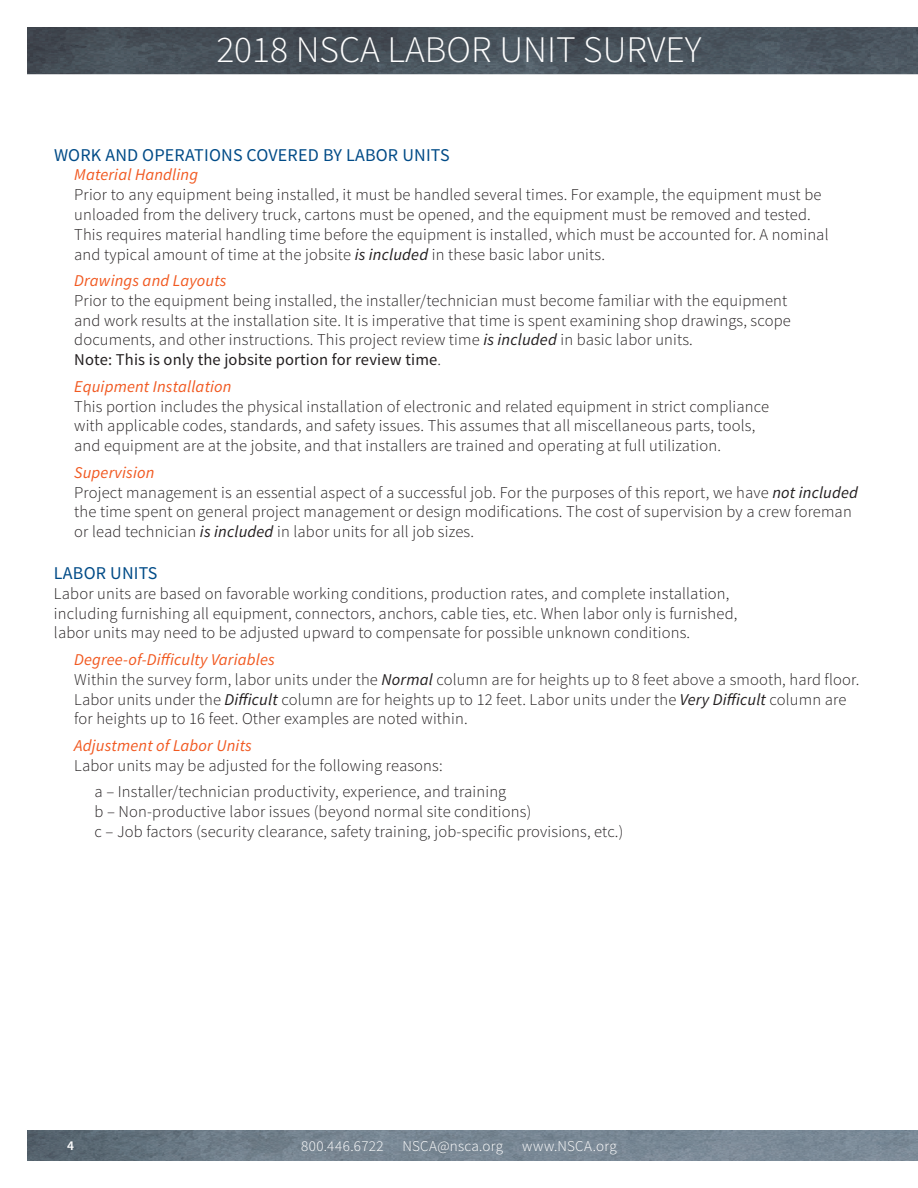
<style>
.page{position:relative;width:918px;height:1188px;background:#fff}
.page>*{position:absolute;margin:0;border:0;box-sizing:border-box;transform-origin:0 0}
.t1{font:300 37.5px "Source Sans Pro";color:#fff}
.t2{font:18px "Source Sans Pro";letter-spacing:.01em;color:#004b87}
.t3{font:300 16.5px/19.8px "Source Sans Pro";letter-spacing:.01em;color:#231f20}
.t4{font:italic 16.5px "Source Sans Pro";letter-spacing:.01em;color:#f15921}
.t5{font:300 15px "Source Sans Pro";letter-spacing:.02em;color:#fff}
.t6{font:600 13.5px "Source Sans Pro";color:#fff}
.s1{font-weight:400;font-style:italic}
.s2{font-weight:400}
.s3{font-weight:400;font-style:italic;color:#f15921}
</style>
<div class="page">
<img style="left:27px;top:27px;width:891px;height:47px">
<img style="left:27px;top:1131px;width:891px;height:30px">
<h1 class="t1" style="left:216px;top:27px;width:487px">2018 NSCA LABOR UNIT SURVEY</h1>
<p class="t2" style="left:54px;top:143px;width:397px">WORK AND OPERATIONS COVERED BY LABOR UNITS</p>
<p class="t4" style="left:74px;top:165px;width:125px">Material Handling</p>
<p class="t3" style="left:74px;top:185px;width:756px">Prior to any equipment being installed, it must be handled several times. For example, the equipment must be unloaded from the delivery truck, cartons must be opened, and the equipment must be removed and tested.<br>This requires material handling time before the equipment is installed, which must be accounted for. A nominal and typical amount of time at the jobsite <span class="s1">is included</span> in these basic labor units.</p>
<p class="t4" style="left:74px;top:270px;width:154px">Drawings and Layouts</p>
<p class="t3" style="left:74px;top:291px;width:718px">Prior to the equipment being installed, the installer/technician must become familiar with the equipment and work results at the installation site. It is imperative that time is spent examining shop drawings, scope documents, and other instructions. This project review time <span class="s1">is included</span> in basic labor units.<br><span class="s2">Note: This is only the jobsite portion for review time</span>.</p>
<p class="t4" style="left:74px;top:376px;width:159px">Equipment Installation</p>
<p class="t3" style="left:74px;top:396px;width:696px">This portion includes the physical installation of electronic and related equipment in strict compliance with applicable codes, standards, and safety issues. This assumes that all miscellaneous parts, tools, and equipment are at the jobsite, and that installers are trained and operating at full utilization.</p>
<p class="t3" style="left:74px;top:462px;width:785px"><span class="s3">Supervision<br></span>Project management is an essential aspect of a successful job. For the purposes of this report, we have <span class="s1">not included </span>the time spent on general project management or design modifications. The cost of supervision by a crew foreman or lead technician <span class="s1">is included</span> in labor units for all job sizes.</p>
<p class="t2" style="left:54px;top:562px;width:105px">LABOR UNITS</p>
<p class="t3" style="left:54px;top:584px;width:685px">Labor units are based on favorable working conditions, production rates, and complete installation, including furnishing all equipment, connectors, anchors, cable ties, etc. When labor only is furnished, labor units may need to be adjusted upward to compensate for possible unknown conditions.</p>
<p class="t3" style="left:74px;top:650px;width:787px"><span class="s3">Degree-of-Difficulty Variables<br></span>Within the survey form, labor units under the <span class="s1">Normal</span> column are for heights up to 8 feet above a smooth, hard floor.<br>Labor units under the <span class="s1">Difficult</span> column are for heights up to 12 feet. Labor units under the <span class="s1">Very Difficult</span> column are for heights up to 16 feet. Other examples are noted within.</p>
<p class="t4" style="left:74px;top:735px;width:179px">Adjustment of Labor Units</p>
<p class="t3" style="left:94px;top:752px;width:413px;line-height:26.5px;text-indent:-20px">Labor units may be adjusted for the following reasons:<br>a – Installer/technician productivity, experience, and training</p>
<p class="t3" style="left:94px;top:802px;width:530px">b – Non-productive labor issues (beyond normal site conditions)<br>c – Job factors (security clearance, safety training, job-specific provisions, etc.)</p>
<p class="t6" style="left:67px;top:1137px;width:8px">4</p>
<p class="t5" style="left:301px;top:1137px;width:84px">800.446.6722</p>
<p class="t5" style="left:403px;top:1137px;width:102px">NSCA@nsca.org</p>
<p class="t5" style="left:522px;top:1137px;width:96px">www.NSCA.org</p>
</div>
